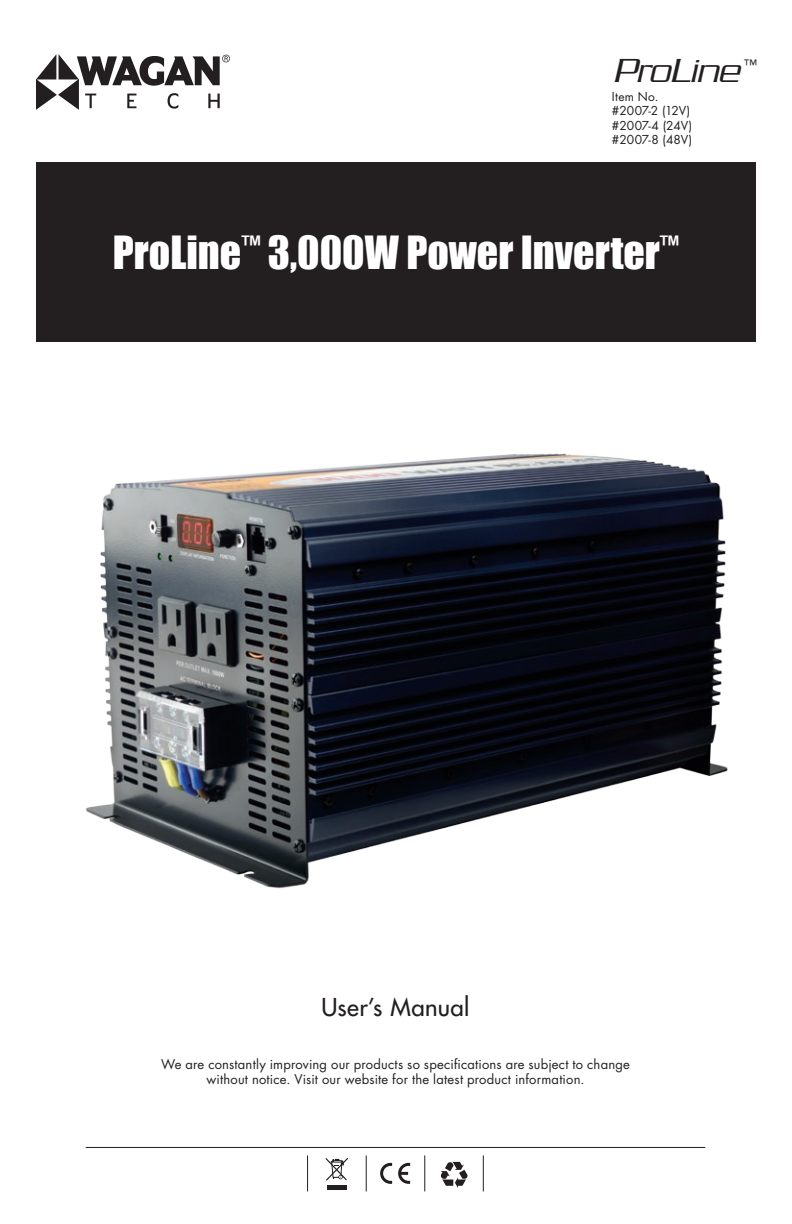
<style>
.page{position:relative;width:792px;height:1224px;background:#fff}
.page>*{position:absolute;margin:0;border:0;box-sizing:border-box;transform-origin:0 0}
.t1{font:42px "Impact";color:#fff}
.t2{font:36px "Chainlink Oblique SWFTE";letter-spacing:-.01em;color:#231f20}
.t3{font:500 24px "Futura Std";letter-spacing:.015em;color:#231f20}
.t4{font:14px "Futura Std";color:#231f20}
.t5{font:13px/15.6px "Futura Std";letter-spacing:.015em;color:#231f20;text-align:center}
.t6{font:12px/14.4px "Futura Std";letter-spacing:-.005em;color:#231f20}
</style>
<div class="page">
<div style="left:36px;top:162px;width:720px;height:180px;background:#231f20"></div>
<svg style="left:36px;top:54px;width:194px;height:56px"></svg>
<img style="left:86px;top:453px;width:642px;height:436px">
<hr style="left:86px;top:1147px;width:619px;height:1px;background:#231f20">
<hr style="left:366px;top:1155px;width:1px;height:36px;background:#231f20">
<hr style="left:424px;top:1155px;width:1px;height:36px;background:#231f20">
<hr style="left:483px;top:1155px;width:1px;height:36px;background:#231f20">
<hr style="left:307px;top:1155px;width:1px;height:36px;background:#231f20">
<svg style="left:325px;top:1158px;width:23px;height:23px"></svg>
<div style="left:327px;top:1185px;width:20px;height:5px;background:#231f20"></div>
<svg style="left:380px;top:1163px;width:30px;height:21px"></svg>
<svg style="left:441px;top:1162px;width:27px;height:26px"></svg>
<h2 class="t2" style="left:613px;top:50px;width:128px">ProLine</h2>
<p class="t4" style="left:744px;top:56px;width:15px">™</p>
<p class="t6" style="left:612px;top:90px;width:82px">Item No. #2007-2 (12V) #2007-4 (24V) #2007-8 (48V)</p>
<h1 class="t1" style="left:113px;top:220px;width:568px">ProLine<sup>™</sup> 3,000W Power Inverter<sup>™</sup></h1>
<h3 class="t3" style="left:322px;top:992px;width:149px">User’s Manual</h3>
<p class="t5" style="left:161px;top:1056px;width:470px">We are constantly improving our products so specifications are subject to change without notice. Visit our website for the latest product information.</p>
</div>
